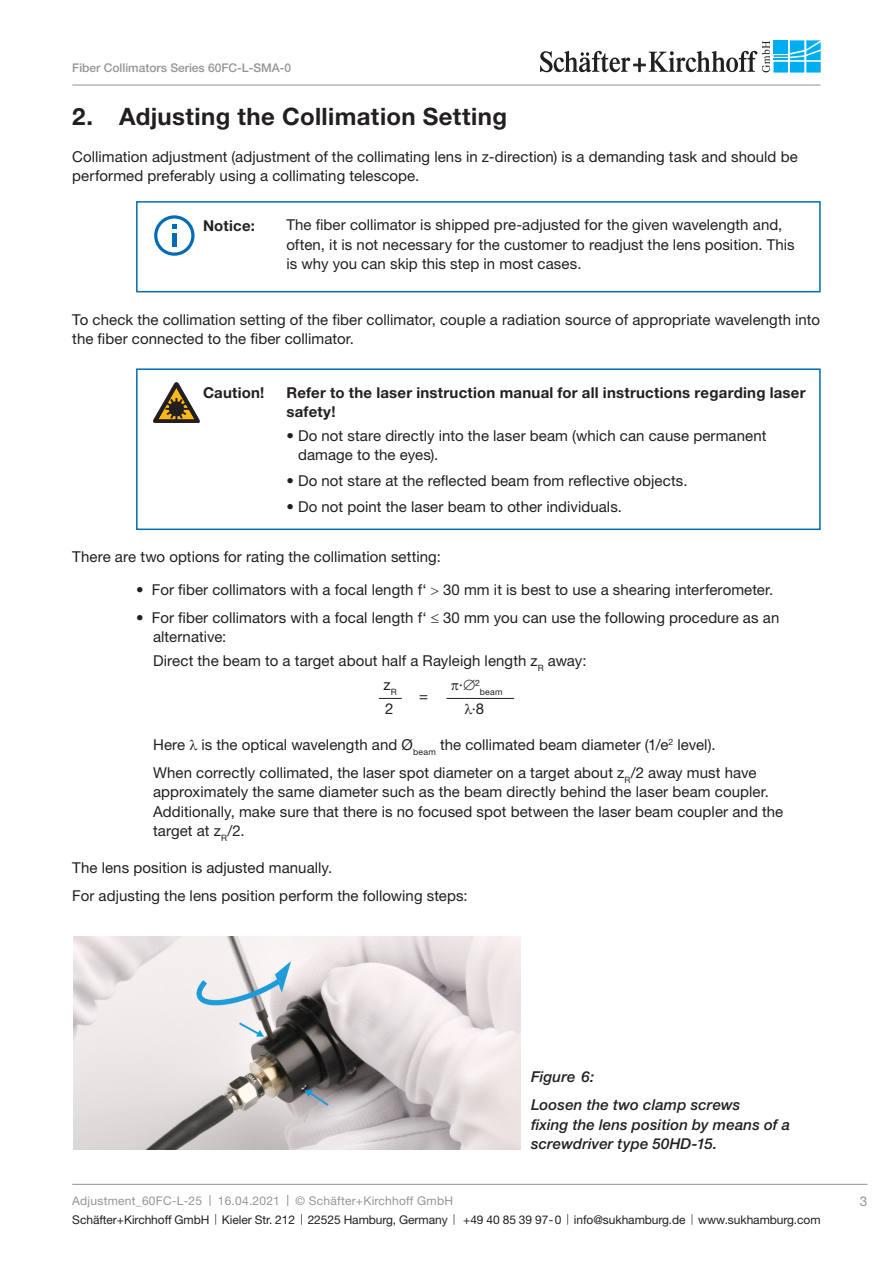
<style>
.page{position:relative;width:893px;height:1263px;background:#fff}
.page>*{position:absolute;margin:0;border:0;box-sizing:border-box;transform-origin:0 0}
.t1{font:700 24px "Helvetica Neue";letter-spacing:.015em;color:#231f20}
.S_K_Fließtext{font:15px/19.5px "Helvetica Neue";letter-spacing:.005em;color:#231f20}
.t2{font:700 15px/19.5px "Helvetica Neue";letter-spacing:.015em;color:#231f20}
.Bildlegende___seitli{font:italic 500 15px/19.5px "Helvetica Neue";letter-spacing:.01em;color:#231f20}
.t3{font:13.5px "Helvetica Neue";color:#939598}
.t4{font:12px "Helvetica Neue";letter-spacing:-.005em;color:#231f20}
.t5{font:12px "Helvetica Neue";letter-spacing:.02em;color:#939598}
.t6{font:500 12px "Helvetica Neue";color:#939598}
.t7{font:8.7px "Helvetica Neue";color:#231f20}
.s1{font-weight:500}
</style>
<div class="page">
<svg style="left:773px;top:72px;width:15px;height:1px"></svg>
<div style="left:790px;top:62px;width:14px;height:11px;background:#69cff5"></div>
<svg style="left:806px;top:72px;width:15px;height:1px"></svg>
<svg style="left:540px;top:40px;width:281px;height:32px"></svg>
<hr style="left:72px;top:85px;width:749px;height:1px;background:#939598">
<hr style="left:72px;top:1184px;width:795px;height:1px;background:#939598">
<div style="left:136px;top:201px;width:685px;height:91px;border:2px solid #006cb7"></div>
<svg style="left:154px;top:215px;width:41px;height:40px"></svg>
<div style="left:136px;top:368px;width:685px;height:162px;border:2px solid #006cb7"></div>
<svg style="left:154px;top:383px;width:45px;height:39px"></svg>
<hr style="left:446px;top:698px;width:68px;height:1px;background:#231f20">
<svg style="left:379px;top:698px;width:23px;height:1px"></svg>
<img style="left:74px;top:936px;width:446px;height:213px">
<p class="t6" style="left:72px;top:61px;width:220px">Fiber Collimators Series 60FC-L-SMA-0</p>
<p class="t1" style="left:72px;top:102px;width:436px">2. Adjusting the Collimation Setting</p>
<p class="S_K_Fließtext" style="left:72px;top:146px;width:727px">Collimation adjustment (adjustment of the collimating lens in z-direction) is a demanding task and should be performed preferably using a collimating telescope.</p>
<p class="S_K_Fließtext" style="left:286px;top:215px;width:510px">The fiber collimator is shipped pre-adjusted for the given wavelength and, often, it is not necessary for the customer to readjust the lens position. This is why you can skip this step in most cases.</p>
<p class="t2" style="left:203px;top:215px;width:53px">Notice:</p>
<p class="S_K_Fließtext" style="left:72px;top:309px;width:749px">To check the collimation setting of the fiber collimator, couple a radiation source of appropriate wavelength into the fiber connected to the fiber collimator.</p>
<p class="t2" style="left:203px;top:382px;width:63px">Caution!</p>
<p class="t2" style="left:286px;top:382px;width:521px">Refer to the laser instruction manual for all instructions regarding laser safety!</p>
<p class="S_K_Fließtext" style="left:298px;top:426px;width:470px;text-indent:-12px">• Do not stare directly into the laser beam (which can cause permanent damage to the eyes).</p>
<p class="S_K_Fließtext" style="left:286px;top:471px;width:403px">• Do not stare at the reflected beam from reflective objects.</p>
<p class="S_K_Fließtext" style="left:286px;top:497px;width:337px">• Do not point the laser beam to other individuals.</p>
<p class="S_K_Fließtext" style="left:72px;top:547px;width:370px">There are two options for rating the collimation setting:</p>
<p class="S_K_Fließtext" style="left:136px;top:579px;width:639px"><span class="s1">•</span> For fiber collimators with a focal length f‘ 30 mm it is best to use a shearing interferometer.</p>
<p class="S_K_Fließtext" style="left:153px;top:607px;width:628px;text-indent:-17px"><span class="s1">•</span> For fiber collimators with a focal length f‘ ≤ 30 mm you can use the following procedure as an alternative:</p>
<p class="S_K_Fließtext" style="left:153px;top:650px;width:435px">Direct the beam to a target about half a Rayleigh length z<sub>R</sub> away:</p>
<p class="S_K_Fließtext" style="left:384px;top:675px;width:15px">z<sub>R</sub></p>
<p class="S_K_Fließtext" style="left:459px;top:675px;width:22px">∙∅<sup>2</sup></p>
<p class="t7" style="left:480px;top:687px;width:24px">beam</p>
<p class="S_K_Fließtext" style="left:419px;top:686px;width:10px">=</p>
<p class="S_K_Fließtext" style="left:385px;top:699px;width:10px">2</p>
<p class="S_K_Fließtext" style="left:472px;top:699px;width:14px">∙8</p>
<p class="S_K_Fließtext" style="left:153px;top:734px;width:564px">Here is the optical wavelength and Ø<sub>beam</sub> the collimated beam diameter (1/e<sup>2</sup> level).</p>
<p class="S_K_Fließtext" style="left:153px;top:762px;width:632px">When correctly collimated, the laser spot diameter on a target about z<sub>R</sub>/2 away must have approximately the same diameter such as the beam directly behind the laser beam coupler.<br>Additionally, make sure that there is no focused spot between the laser beam coupler and the target at z<sub>R</sub>/2.</p>
<p class="S_K_Fließtext" style="left:72px;top:857px;width:262px">The lens position is adjusted manually.</p>
<p class="S_K_Fließtext" style="left:72px;top:885px;width:397px">For adjusting the lens position perform the following steps:</p>
<p class="Bildlegende___seitli" style="left:531px;top:1067px;width:65px">Figure 6:</p>
<p class="Bildlegende___seitli" style="left:531px;top:1095px;width:261px">Loosen the two clamp screws<br>fixing the lens position by means of a screwdriver type 50HD-15.</p>
<p class="t5" style="left:72px;top:1193px;width:131px">Adjustment_60FC-L-25</p>
<p class="t5" style="left:218px;top:1193px;width:64px">16.04.2021</p>
<p class="t5" style="left:296px;top:1193px;width:159px">© Schäfter+Kirchhoff GmbH</p>
<p class="t4" style="left:72px;top:1212px;width:377px">Schäfter+Kirchhoff GmbH Kieler Str. 212 22525 Hamburg, Germany</p>
<p class="t4" style="left:463px;top:1212px;width:359px">+49 40 85 39 97-0 info@sukhamburg.de www.sukhamburg.com</p>
<p class="t3" style="left:860px;top:1193px;width:9px">3</p>
</div>
